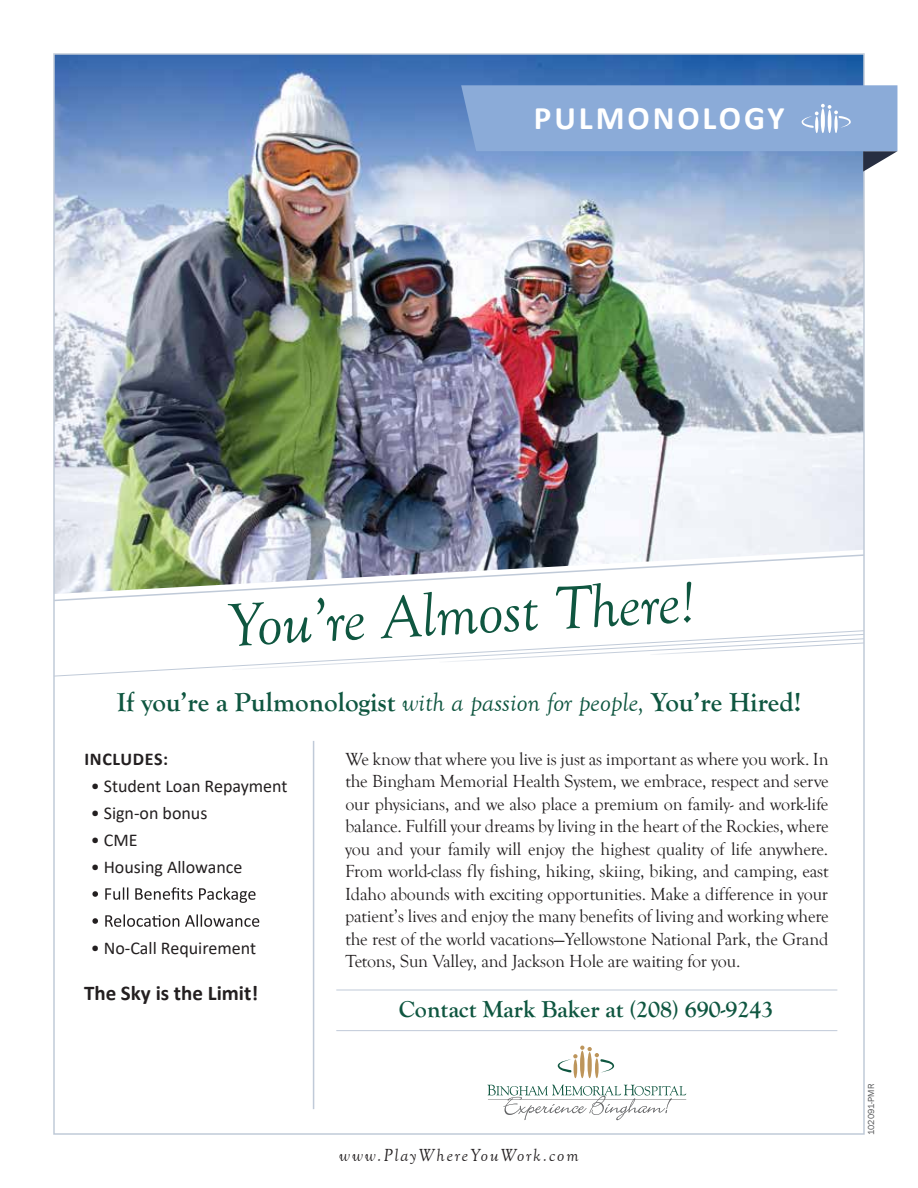
<style>
.page{position:relative;width:918px;height:1188px;background:#fff}
.page>*{position:absolute;margin:0;border:0;box-sizing:border-box;transform-origin:0 0}
.t1{font:italic 63px "Goudy Old Style T";color:#0f5640}
.t2{font:700 33px "Calibri";letter-spacing:.09em;color:#fff}
.t3{font:700 27px "Goudy Old Style T";color:#0f5640}
.t4{font:700 24px "Goudy Old Style T";color:#0f5640}
.t5{font:700 21px "Calibri";color:#231f20}
.t6{font:18px/22.5px "Goudy Old Style T";letter-spacing:-.01em;color:#231f20;text-align:justify}
.t7{font:18px "Calibri";color:#231f20}
.t8{font:italic 18px "Goudy Old Style T";letter-spacing:.11em;color:#231f20}
.t9{font:700 18px "Calibri";letter-spacing:.04em;color:#231f20}
.t10{font:9px "Franklin Gothic";color:#58595b}
.s1{font-weight:400;font-style:italic}
</style>
<div class="page">
<img style="left:56px;top:56px;width:806px;height:498px">
<svg style="left:53px;top:554px;width:812px;height:48px"></svg>
<svg style="left:53px;top:630px;width:812px;height:47px"></svg>
<svg style="left:461px;top:85px;width:436px;height:87px;background:#87a7d4"></svg>
<svg style="left:821px;top:108px;width:4px;height:25px"></svg>
<hr style="left:828px;top:110px;width:3px;height:23px;background:#fff;border-radius:50%">
<svg style="left:834px;top:115px;width:4px;height:18px"></svg>
<hr style="left:815px;top:116px;width:3px;height:17px;background:#fff;border-radius:50%">
<hr style="left:313px;top:741px;width:1px;height:368px;background:#c0cad8">
<svg style="left:595px;top:1058px;width:4px;height:20px"></svg>
<svg style="left:588px;top:1052px;width:4px;height:26px"></svg>
<svg style="left:580px;top:1051px;width:5px;height:27px"></svg>
<hr style="left:574px;top:1059px;width:3px;height:19px;background:#bd955b;border-radius:50%">
<svg style="left:558px;top:1046px;width:56px;height:27px"></svg>
<svg style="left:487px;top:1085px;width:199px;height:35px"></svg>
<hr style="left:336px;top:990px;width:501px;height:1px;background:#c0cad8">
<hr style="left:336px;top:1030px;width:501px;height:1px;background:#c0cad8">
<svg style="left:92px;top:887px;width:164px;height:16px"></svg>
<svg style="left:92px;top:914px;width:167px;height:13px"></svg>
<h2 class="t2" style="left:534px;top:94px;width:252px">PULMONOLOGY</h2>
<h1 class="t1" style="left:225px;top:592px;width:470px;rotate:-3deg">You’re Almost There!</h1>
<h3 class="t3" style="left:117px;top:687px;width:686px">If you’re a Pulmonologist <span class="s1">with a passion for people,</span> You’re Hired!</h3>
<p class="t9" style="left:84px;top:746px;width:85px">INCLUDES:</p>
<p class="t7" style="left:91px;top:773px;width:198px">• Student Loan Repayment</p>
<p class="t7" style="left:91px;top:800px;width:118px">• Sign-on bonus</p>
<p class="t7" style="left:91px;top:827px;width:48px">• CME</p>
<p class="t7" style="left:91px;top:854px;width:153px">• Housing Allowance</p>
<p class="t6" style="left:345px;top:748px;width:485px">We know that where you live is just as important as where you work. In the Bingham Memorial Health System, we embrace, respect and serve our physicians, and we also place a premium on family- and work-life balance. Fulfill your dreams by living in the heart of the Rockies, where you and your family will enjoy the highest quality of life anywhere.<br>From world-class fly fishing, hiking, skiing, biking, and camping, east Idaho abounds with exciting opportunities. Make a difference in your patient’s lives and enjoy the many benefits of living and working where the rest of the world vacations—Yellowstone National Park, the Grand Tetons, Sun Valley, and Jackson Hole are waiting for you.</p>
<p class="t7" style="left:91px;top:935px;width:167px">• No-Call Requirement</p>
<p class="t5" style="left:84px;top:978px;width:176px">The Sky is the Limit!</p>
<h3 class="t4" style="left:399px;top:996px;width:376px">Contact Mark Baker at (208) 690-9243</h3>
<p class="t8" style="left:339px;top:1145px;width:241px">www.PlayWhereYouWork.com</p>
<p class="t10" style="left:866px;top:1135px;width:53px;rotate:-90deg">102091-PMR</p>
</div>
